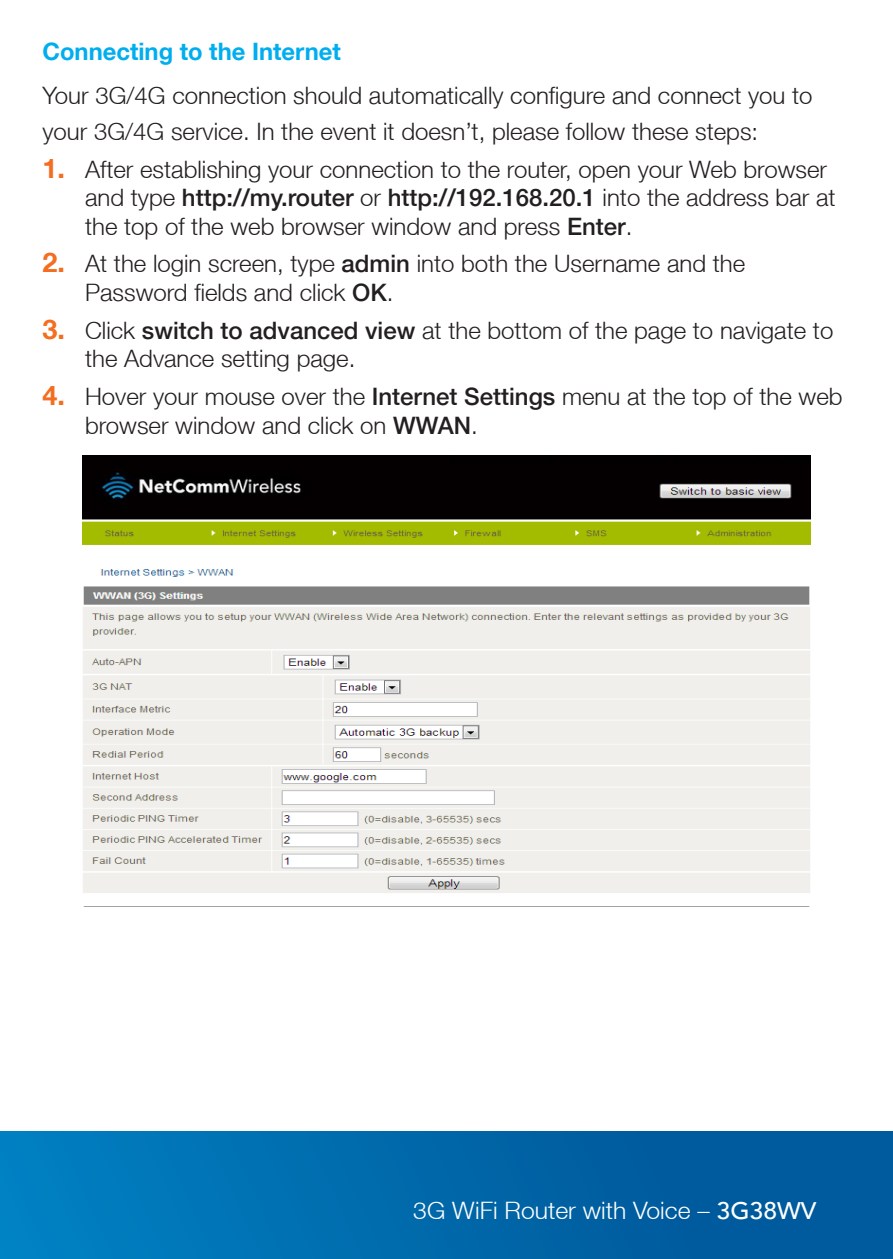
<style>
.page{position:relative;width:893px;height:1259px;background:#fff}
.page>*{position:absolute;margin:0;border:0;box-sizing:border-box;transform-origin:0 0}
.Numbered_Points{font:300 24px/28.8px "Helvetica Neue LT";color:#231f20}
.t1{font:300 24px "Helvetica Neue LT";color:#fff}
.Body_Copy{font:700 24px "Helvetica Neue LT";color:#00aeef}
.s1{font-weight:700;font-size:27px;color:#f36e21}
.s2{font-weight:500}
.s3{font-family:"Avenir LT";font-weight:500}
</style>
<div class="page">
<div style="left:0;top:1131px;width:893px;height:128px;background:linear-gradient(to right,#007fc0,#005496)"></div>
<img style="left:82px;top:455px;width:729px;height:452px">
<p class="Body_Copy" style="left:43px;top:36px;width:300px">Connecting to the Internet</p>
<p class="Numbered_Points" style="left:43px;top:77px;width:772px;line-height:36px">Your 3G/4G connection should automatically configure and connect you to your 3G/4G service. In the event it doesn’t, please follow these steps:</p>
<p class="Numbered_Points" style="left:85px;top:154px;width:752px;text-indent:-43px"><span class="s1">1.</span> After establishing your connection to the router, open your Web browser and type <span class="s2">http://my.router</span> or <span class="s2">http://192.168.20.1</span> into the address bar at the top of the web browser window and press <span class="s2">Enter</span>.</p>
<p class="Numbered_Points" style="left:85px;top:249px;width:662px;text-indent:-43px"><span class="s1">2.</span> At the login screen, type <span class="s2">admin</span> into both the Username and the<br>Password fields and click <span class="s2">OK</span>.</p>
<p class="Numbered_Points" style="left:85px;top:315px;width:750px;text-indent:-43px"><span class="s1">3.</span> Click <span class="s2">switch to advanced view</span> at the bottom of the page to navigate to the Advance setting page.</p>
<p class="Numbered_Points" style="left:85px;top:381px;width:759px;text-indent:-43px"><span class="s1">4.</span> Hover your mouse over the <span class="s2">Internet Settings</span> menu at the top of the web browser window and click on <span class="s2">WWAN</span>.</p>
<p class="t1" style="left:413px;top:1195px;width:405px">3G WiFi Router with Voice – <span class="s3">3G38WV</span></p>
</div>
